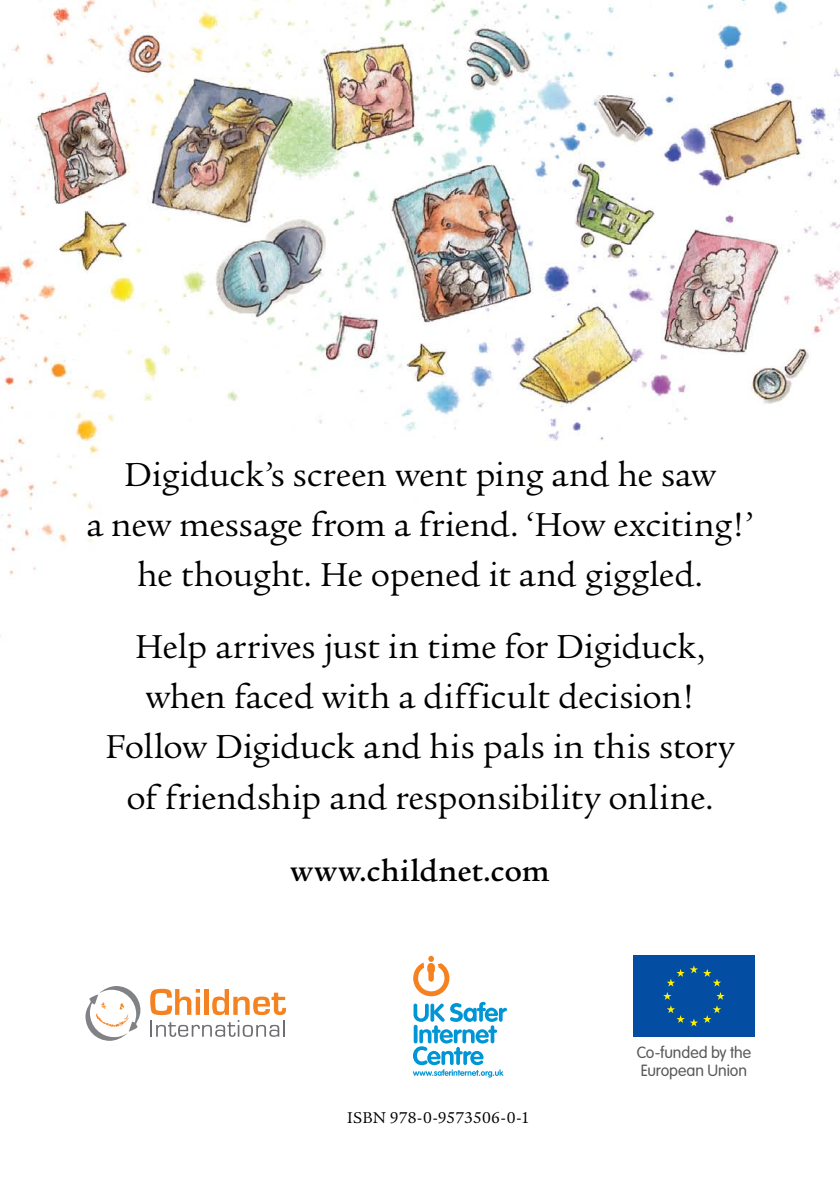
<style>
.page{position:relative;width:840px;height:1191px;background:#fff}
.page>*{position:absolute;margin:0;border:0;box-sizing:border-box;transform-origin:0 0}
.t1{font:36px/50px "Legacy Serif";letter-spacing:-.005em;color:#000;text-align:center}
.t2{font:500 32px "Legacy Serif";letter-spacing:-.005em;color:#000}
.t3{font:17px "Legacy Serif";letter-spacing:.005em;color:#000}
.t4{font:300 16px/18px "VAG Rounded";color:#58595b}
</style>
<div class="page">
<img style="left:0;top:0;width:839px;height:1078px">
<svg style="left:85px;top:986px;width:55px;height:54px"></svg>
<svg style="left:150px;top:988px;width:136px;height:48px"></svg>
<svg style="left:412px;top:955px;width:94px;height:122px"></svg>
<div style="left:632px;top:955px;width:122px;height:81px;background:#034ea2"></div>
<svg style="left:663px;top:992px;width:61px;height:34px"></svg>
<svg style="left:667px;top:965px;width:53px;height:21px"></svg>
<p class="t1" style="left:86px;top:450px;width:668px">Digiduck’s screen went ping and he saw<br>a new message from a friend. ‘How exciting!’ he thought. He opened it and giggled.</p>
<p class="t1" style="left:105px;top:622px;width:630px">Help arrives just in time for Digiduck, when faced with a difficult decision!<br>Follow Digiduck and his pals in this story of friendship and responsibility online.</p>
<p class="t2" style="left:290px;top:852px;width:261px">www.childnet.com</p>
<p class="t3" style="left:347px;top:1108px;width:184px">ISBN 978-0-9573506-0-1</p>
<p class="t4" style="left:636px;top:1043px;width:116px">Co-funded by the<br>European Union</p>
</div>
